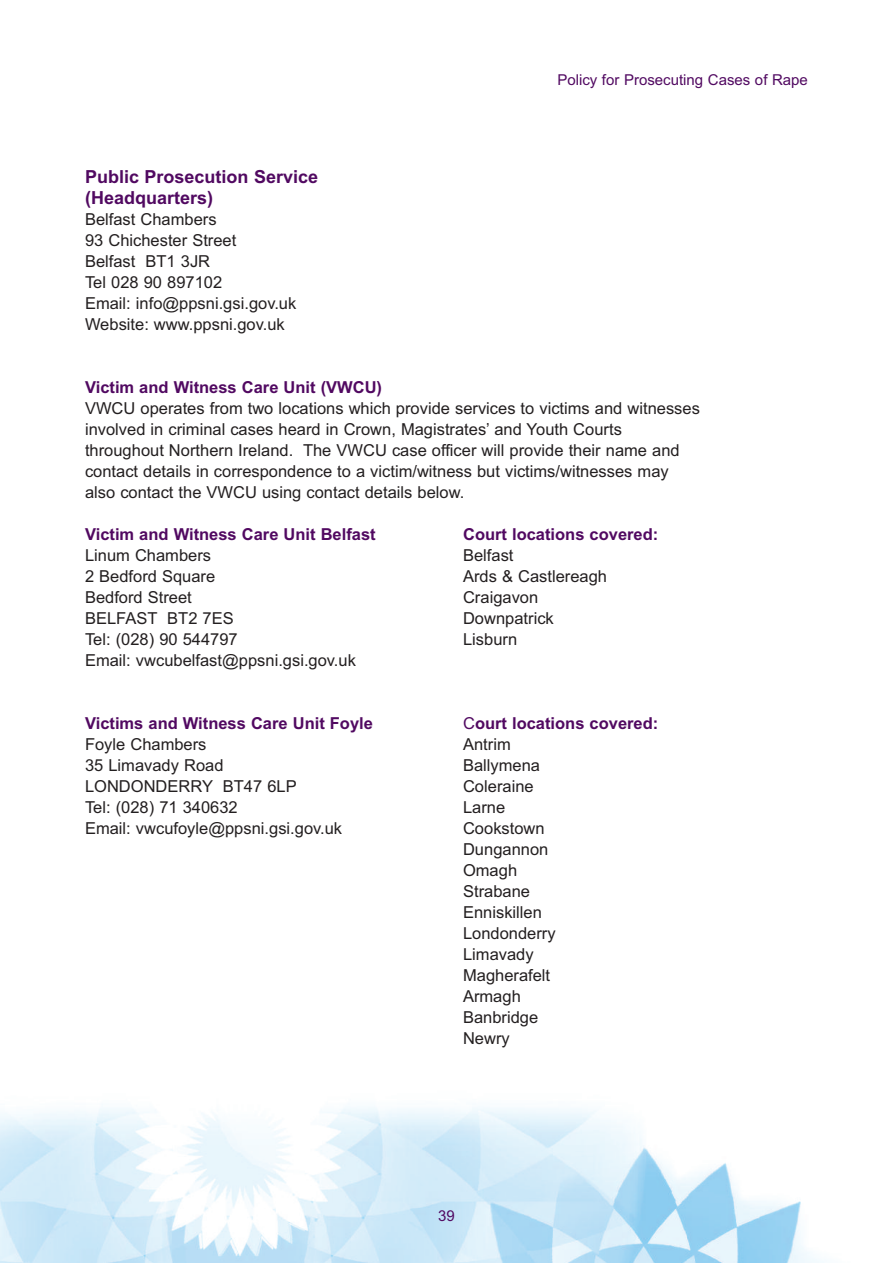
<style>
.page{position:relative;width:893px;height:1263px;background:#fff}
.page>*{position:absolute;margin:0;border:0;box-sizing:border-box;transform-origin:0 0}
.t1{font:700 18px/21px "Arial";color:#510961}
.t2{font:16.5px/21px "Arial";color:#231f20}
.t3{font:700 16.5px "Arial";color:#510961}
.t4{font:15px "Arial";color:#510961}
.s1{font-weight:400}
</style>
<div class="page">
<img style="left:0;top:1104px;width:824px;height:159px">
<p class="t1" style="left:85px;top:166px;width:235px">Public Prosecution Service (Headquarters)</p>
<p class="t2" style="left:85px;top:209px;width:213px">Belfast Chambers<br>93 Chichester Street<br>Belfast BT1 3JR<br>Tel 028 90 897102<br>Email: info@ppsni.gsi.gov.uk<br>Website: www.ppsni.gov.uk</p>
<p class="t4" style="left:557px;top:71px;width:252px">Policy for Prosecuting Cases of Rape</p>
<p class="t3" style="left:85px;top:378px;width:299px">Victim and Witness Care Unit (VWCU)</p>
<p class="t2" style="left:85px;top:398px;width:616px">VWCU operates from two locations which provide services to victims and witnesses involved in criminal cases heard in Crown, Magistrates’ and Youth Courts throughout Northern Ireland. The VWCU case officer will provide their name and contact details in correspondence to a victim/witness but victims/witnesses may also contact the VWCU using contact details below.</p>
<p class="t3" style="left:85px;top:525px;width:292px">Victim and Witness Care Unit Belfast</p>
<p class="t3" style="left:463px;top:525px;width:197px">Court locations covered:</p>
<p class="t2" style="left:85px;top:545px;width:128px">Linum Chambers</p>
<p class="t2" style="left:463px;top:545px;width:52px">Belfast</p>
<p class="t2" style="left:85px;top:566px;width:132px">2 Bedford Square</p>
<p class="t2" style="left:463px;top:566px;width:145px">Ards &amp; Castlereagh</p>
<p class="t2" style="left:85px;top:587px;width:108px">Bedford Street</p>
<p class="t2" style="left:463px;top:587px;width:77px">Craigavon</p>
<p class="t2" style="left:85px;top:608px;width:150px">BELFAST BT2 7ES</p>
<p class="t2" style="left:463px;top:608px;width:92px">Downpatrick</p>
<p class="t2" style="left:85px;top:629px;width:154px">Tel: (028) 90 544797</p>
<p class="t2" style="left:463px;top:629px;width:56px">Lisburn</p>
<p class="t2" style="left:85px;top:650px;width:272px">Email: vwcubelfast@ppsni.gsi.gov.uk</p>
<p class="t3" style="left:85px;top:714px;width:289px">Victims and Witness Care Unit Foyle</p>
<p class="t3" style="left:463px;top:714px;width:197px"><span class="s1">C</span>ourt locations covered:</p>
<p class="t2" style="left:85px;top:734px;width:123px">Foyle Chambers</p>
<p class="t2" style="left:463px;top:734px;width:49px">Antrim</p>
<p class="t2" style="left:85px;top:755px;width:140px">35 Limavady Road</p>
<p class="t2" style="left:463px;top:755px;width:79px">Ballymena</p>
<p class="t2" style="left:85px;top:776px;width:213px">LONDONDERRY BT47 6LP</p>
<p class="t2" style="left:463px;top:776px;width:72px">Coleraine</p>
<p class="t2" style="left:85px;top:797px;width:154px">Tel: (028) 71 340632</p>
<p class="t2" style="left:463px;top:797px;width:44px">Larne</p>
<p class="t2" style="left:85px;top:818px;width:259px">Email: vwcufoyle@ppsni.gsi.gov.uk</p>
<p class="t2" style="left:463px;top:818px;width:94px">Cookstown<br>Dungannon<br>Omagh<br>Strabane<br>Enniskillen<br>Londonderry<br>Limavady<br>Magherafelt<br>Armagh<br>Banbridge<br>Newry</p>
<p class="t4" style="left:438px;top:1207px;width:18px">39</p>
</div>
